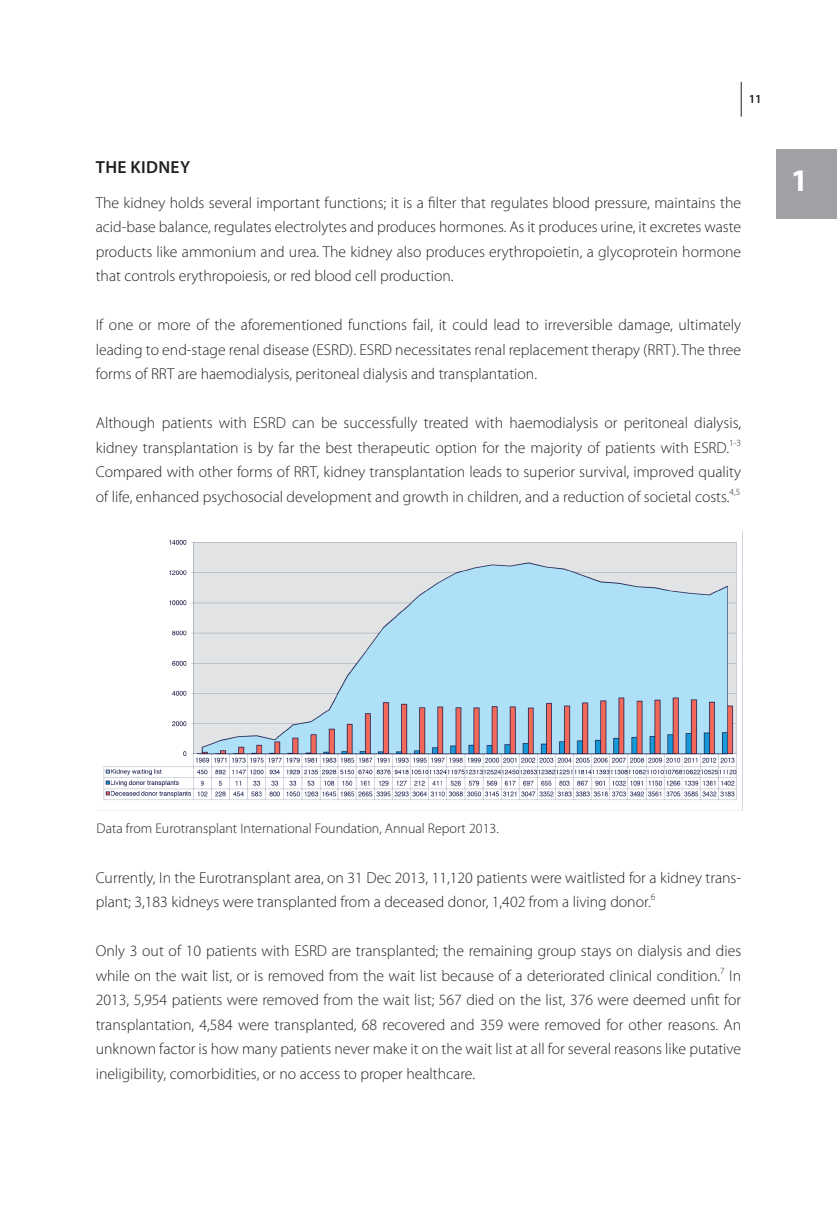
<style>
.page{position:relative;width:837px;height:1232px;background:#fff}
.page>*{position:absolute;margin:0;border:0;box-sizing:border-box;transform-origin:0 0}
.t1{font:700 31.5px "Myriad Pro";color:#fff}
.t2{font:600 17.5px "Myriad Pro";letter-spacing:.02em;color:#231f20}
.t3{font:300 15.75px/24.5px "Myriad Pro";color:#231f20;text-align:justify}
.t4{font:300 14px "Myriad Pro";color:#231f20}
.t5{font:600 12.25px "Myriad Pro";color:#231f20}
</style>
<div class="page">
<hr style="left:740px;top:82px;width:1px;height:35px;background:#231f20">
<div style="left:775px;top:149px;width:61px;height:69px;background:#a0a1a5"></div>
<img style="left:103px;top:540px;width:634px;height:260px">
<p class="t5" style="left:748px;top:92px;width:15px">11</p>
<p class="t2" style="left:96px;top:156px;width:96px">THE KIDNEY</p>
<p class="t3" style="left:96px;top:190px;width:646px">The kidney holds several important functions; it is a filter that regulates blood pressure, maintains the acid-base balance, regulates electrolytes and produces hormones. As it produces urine, it excretes waste products like ammonium and urea. The kidney also produces erythropoietin, a glycoprotein hormone that controls erythropoiesis, or red blood cell production.</p>
<p class="t3" style="left:96px;top:313px;width:646px">If one or more of the aforementioned functions fail, it could lead to irreversible damage, ultimately leading to end-stage renal disease (ESRD). ESRD necessitates renal replacement therapy (RRT). The three forms of RRT are haemodialysis, peritoneal dialysis and transplantation.</p>
<p class="t3" style="left:96px;top:411px;width:646px">Although patients with ESRD can be successfully treated with haemodialysis or peritoneal dialysis, kidney transplantation is by far the best therapeutic option for the majority of patients with ESRD.<sup>1-3<br></sup>Compared with other forms of RRT, kidney transplantation leads to superior survival, improved quality of life, enhanced psychosocial development and growth in children, and a reduction of societal costs.<sup>4,5</sup></p>
<h1 class="t1" style="left:790px;top:160px;width:19px">1</h1>
<p class="t4" style="left:97px;top:820px;width:403px">Data from Eurotransplant International Foundation, Annual Report 2013.</p>
<p class="t3" style="left:96px;top:865px;width:646px">Currently, In the Eurotransplant area, on 31 Dec 2013, 11,120 patients were waitlisted for a kidney trans&shy;plant; 3,183 kidneys were transplanted from a deceased donor, 1,402 from a living donor.<sup>6</sup></p>
<p class="t3" style="left:96px;top:938px;width:646px">Only 3 out of 10 patients with ESRD are transplanted; the remaining group stays on dialysis and dies while on the wait list, or is removed from the wait list because of a deteriorated clinical condition.<sup>7</sup> In 2013, 5,954 patients were removed from the wait list; 567 died on the list, 376 were deemed unfit for transplantation, 4,584 were transplanted, 68 recovered and 359 were removed for other reasons. An unknown factor is how many patients never make it on the wait list at all for several reasons like putative ineligibility, comorbidities, or no access to proper healthcare.</p>
</div>
